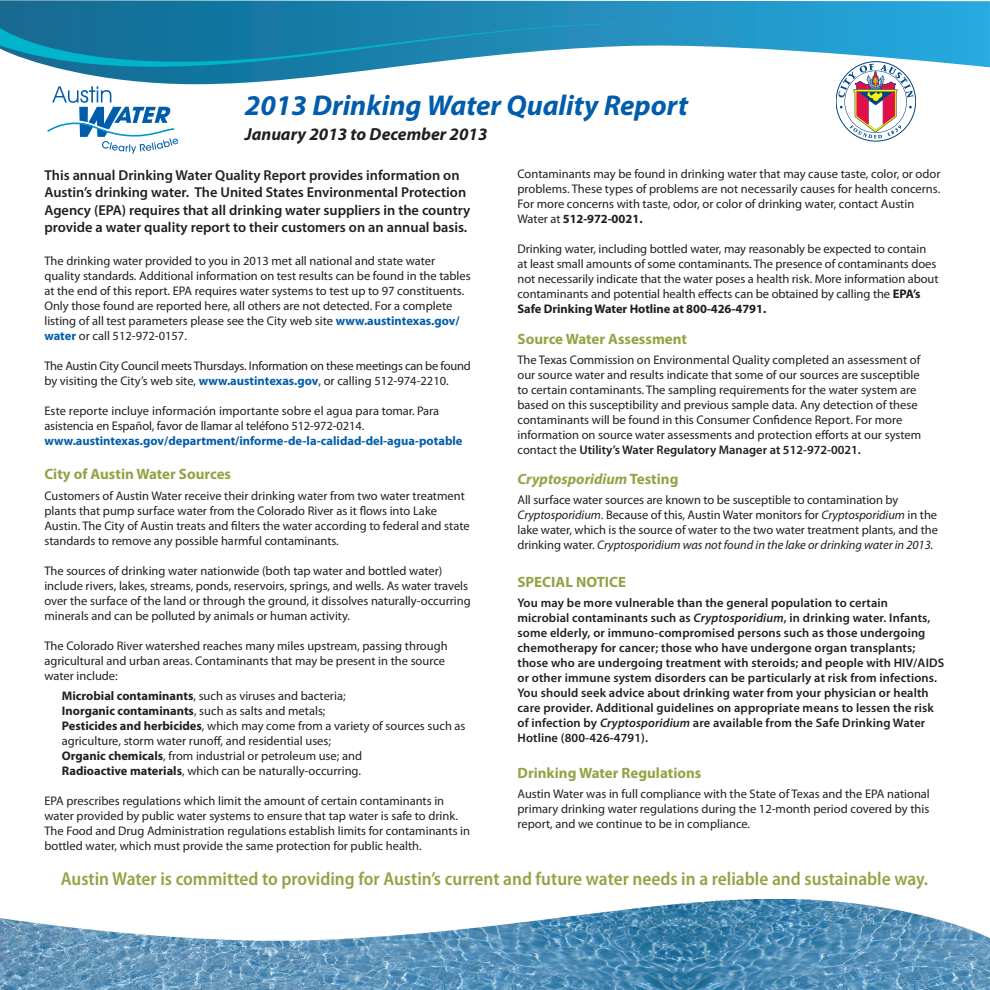
<style>
.page{position:relative;width:990px;height:990px;background:#fff}
.page>*{position:absolute;margin:0;border:0;box-sizing:border-box;transform-origin:0 0}
.t1{font:italic 700 28.75px "Myriad Pro";color:#015dab}
.t2{font:600 semi-condensed 18.75px "Myriad Pro";color:#93a445}
.t3{font:italic 700 17.5px "Myriad Pro";color:#231f20}
.t4{font:700 15px "Myriad Pro";color:#93a445}
.t5{font:italic 700 15px "Myriad Pro";color:#93a445}
.t6{font:600 14.38px/17.5px "Myriad Pro";color:#231f20}
.t7{font:12.5px/15px "Myriad Pro";color:#231f20}
.t8{font:600 12.5px/15px "Myriad Pro";letter-spacing:.01em;color:#231f20}
.t9{font:12.5px/15px "Myriad Pro";letter-spacing:-.02em;color:#231f20}
.t10{font:700 12.5px "Myriad Pro";color:#015dab}
.s1{font-weight:700;color:#015dab}
.s2{font-weight:700}
.s3{font-weight:600}
.s4{font-style:normal}
.s5{font-style:italic}
</style>
<div class="page">
<svg style="left:0;top:0;width:990px;height:84px"></svg>
<svg style="left:0;top:23px;width:712px;height:46px"></svg>
<svg style="left:834px;top:59px;width:84px;height:83px"></svg>
<svg style="left:47px;top:86px;width:131px;height:68px"></svg>
<img style="left:0;top:899px;width:990px;height:91px">
<h1 class="t1" style="left:245px;top:86px;width:445px">2013 Drinking Water Quality Report</h1>
<h3 class="t3" style="left:245px;top:122px;width:244px">January 2013 to December 2013</h3>
<p class="t6" style="left:44px;top:166px;width:428px">This annual Drinking Water Quality Report provides information on Austin’s drinking water. The United States Environmental Protection Agency (EPA) requires that all drinking water suppliers in the country provide a water quality report to their customers on an annual basis.</p>
<p class="t7" style="left:44px;top:253px;width:428px">The drinking water provided to you in 2013 met all national and state water quality standards. Additional information on test results can be found in the tables at the end of this report. EPA requires water systems to test up to 97 constituents.<br>Only those found are reported here, all others are not detected. For a complete listing of all test parameters please see the City web site <span class="s1">www.austintexas.gov/ water</span> or call 512-972-0157.</p>
<p class="t9" style="left:44px;top:358px;width:428px">The Austin City Council meets Thursdays. Information on these meetings can be found by visiting the City’s web site, <span class="s1">www.austintexas.gov</span>, or calling 512-974-2210.</p>
<p class="t7" style="left:44px;top:403px;width:396px">Este reporte incluye información importante sobre el agua para tomar. Para asistencia en Español, favor de llamar al teléfono 512-972-0214.</p>
<p class="t10" style="left:44px;top:432px;width:420px">www.austintexas.gov/department/informe-de-la-calidad-del-agua-potable</p>
<p class="t4" style="left:44px;top:465px;width:188px">City of Austin Water Sources</p>
<p class="t7" style="left:44px;top:488px;width:427px">Customers of Austin Water receive their drinking water from two water treatment plants that pump surface water from the Colorado River as it flows into Lake Austin. The City of Austin treats and filters the water according to federal and state standards to remove any possible harmful contaminants.</p>
<p class="t7" style="left:44px;top:563px;width:428px">The sources of drinking water nationwide (both tap water and bottled water) include rivers, lakes, streams, ponds, reservoirs, springs, and wells. As water travels over the surface of the land or through the ground, it dissolves naturally-occurring minerals and can be polluted by animals or human activity.</p>
<p class="t7" style="left:44px;top:638px;width:405px">The Colorado River watershed reaches many miles upstream, passing through agricultural and urban areas. Contaminants that may be present in the source water include:</p>
<p class="t7" style="left:62px;top:688px;width:405px"><span class="s2">Microbial contaminants</span>, such as viruses and bacteria;<br><span class="s2">Inorganic contaminants</span>, such as salts and metals;<br><span class="s2">Pesticides and herbicides</span>, which may come from a variety of sources such as agriculture, storm water runoff, and residential uses;<br><span class="s2">Organic chemicals</span>, from industrial or petroleum use; and<br><span class="s2">Radioactive materials</span>, which can be naturally-occurring.</p>
<p class="t7" style="left:44px;top:793px;width:427px">EPA prescribes regulations which limit the amount of certain contaminants in water provided by public water systems to ensure that tap water is safe to drink.<br>The Food and Drug Administration regulations establish limits for contaminants in bottled water, which must provide the same protection for public health.</p>
<p class="t7" style="left:518px;top:166px;width:425px">Contaminants may be found in drinking water that may cause taste, color, or odor problems. These types of problems are not necessarily causes for health concerns.<br>For more concerns with taste, odor, or color of drinking water, contact Austin Water at <span class="s2">512-972-0021.</span></p>
<p class="t7" style="left:518px;top:241px;width:423px">Drinking water, including bottled water, may reasonably be expected to contain at least small amounts of some contaminants. The presence of contaminants does not necessarily indicate that the water poses a health risk. More information about contaminants and potential health effects can be obtained by calling the <span class="s2">EPA’s Safe Drinking Water Hotline at 800-426-4791.</span></p>
<p class="t4" style="left:518px;top:329px;width:171px">Source Water Assessment</p>
<p class="t7" style="left:518px;top:352px;width:405px">The Texas Commission on Environmental Quality completed an assessment of our source water and results indicate that some of our sources are susceptible to certain contaminants. The sampling requirements for the water system are based on this susceptibility and previous sample data. Any detection of these contaminants will be found in this Consumer Confidence Report. For more information on source water assessments and protection efforts at our system contact the <span class="s3">Utility’s Water Regulatory Manager at 512-972-0021.</span></p>
<p class="t5" style="left:518px;top:469px;width:162px">Cryptosporidium <span class="s4">Testing</span></p>
<p class="t7" style="left:518px;top:492px;width:422px">All surface water sources are known to be susceptible to contamination by <span class="s5">Cryptosporidium</span>. Because of this, Austin Water monitors for <span class="s5">Cryptosporidium</span> in the lake water, which is the source of water to the two water treatment plants, and the drinking water. <span class="s5">Cryptosporidium was not found in the lake or drinking water in 2013.</span></p>
<p class="t4" style="left:518px;top:572px;width:110px">SPECIAL NOTICE</p>
<p class="t8" style="left:518px;top:595px;width:428px">You may be more vulnerable than the general population to certain<br>microbial contaminants such as <span class="s5">Cryptosporidium</span>, in drinking water. Infants, some elderly, or immuno-compromised persons such as those undergoing chemotherapy for cancer; those who have undergone organ transplants; those who are undergoing treatment with steroids; and people with HIV/AIDS or other immune system disorders can be particularly at risk from infections.<br>You should seek advice about drinking water from your physician or health care provider. Additional guidelines on appropriate means to lessen the risk of infection by <span class="s5">Cryptosporidium</span> are available from the Safe Drinking Water Hotline (800-426-4791).</p>
<p class="t4" style="left:518px;top:763px;width:185px">Drinking Water Regulations</p>
<p class="t7" style="left:518px;top:786px;width:414px;text-align:justify">Austin Water was in full compliance with the State of Texas and the EPA national primary drinking water regulations during the 12-month period covered by this report, and we continue to be in compliance.</p>
<h2 class="t2" style="left:61px;top:868px;width:869px">Austin Water is committed to providing for Austin’s current and future water needs in a reliable and sustainable way.</h2>
</div>
